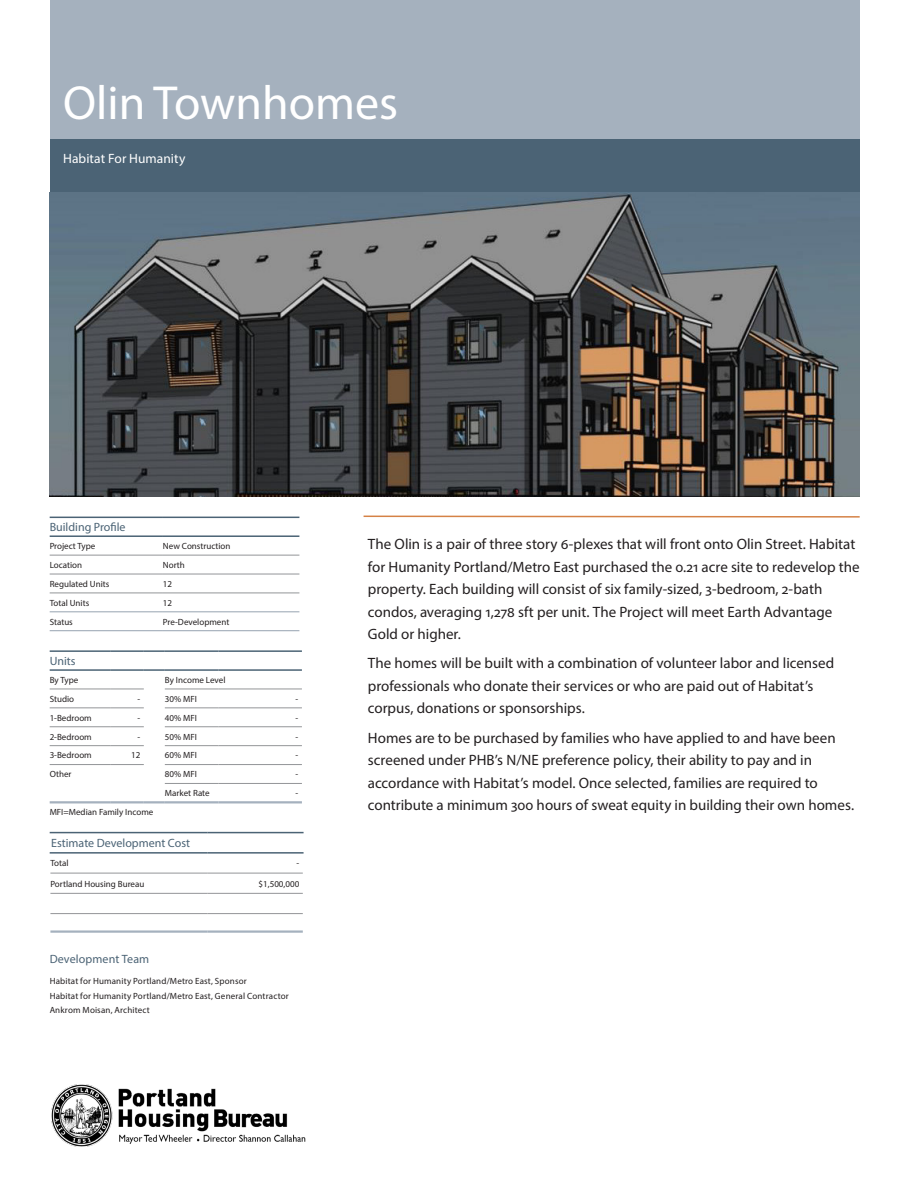
<style>
.page{position:relative;width:918px;height:1188px;background:#fff}
.page>*{position:absolute;margin:0;border:0;box-sizing:border-box;transform-origin:0 0}
.t1{font:48px "Myriad Pro";color:#fff}
.NARRATIVE{font:15px/22.5px "Myriad Pro";color:#231f20}
.t2{font:13.5px "Myriad Pro";letter-spacing:.005em;color:#fff}
.TABLE_DATA_BOLD___L{font:12px "Myriad Pro";color:#4b6375}
.PARTNERS{font:12px "Myriad Pro";letter-spacing:.01em;color:#4b6375}
.TABLE_DATA___L{font:9px "Myriad Pro";color:#231f20}
.PARTNERS-2{font:9px "Myriad Pro";letter-spacing:.02em;color:#231f20}
.TABLE_DATA_BOLD___L-2{font:9px "Myriad Pro";color:#231f20}
.TABLE_DATA___R{font:9px "Myriad Pro";color:#231f20}
.TABLE_DATA_BOLD___R{font:9px "Myriad Pro";color:#231f20}
</style>
<div class="page">
<svg style="left:163px;top:554px;width:136px;height:58px"></svg>
<hr style="left:50px;top:574px;width:113px;height:1px;background:#939598">
<hr style="left:163px;top:574px;width:136px;height:1px;background:#939598">
<hr style="left:50px;top:593px;width:113px;height:1px;background:#939598">
<hr style="left:163px;top:593px;width:136px;height:1px;background:#939598">
<hr style="left:50px;top:555px;width:113px;height:1px;background:#939598">
<hr style="left:163px;top:555px;width:136px;height:1px;background:#939598">
<hr style="left:50px;top:517px;width:113px;height:1px;background:#4b6375">
<hr style="left:163px;top:517px;width:136px;height:1px;background:#4b6375">
<hr style="left:50px;top:535px;width:113px;height:2px;background:#4b6375">
<hr style="left:163px;top:535px;width:136px;height:2px;background:#4b6375">
<hr style="left:50px;top:612px;width:113px;height:1px;background:#96a3b1">
<hr style="left:163px;top:612px;width:136px;height:1px;background:#96a3b1">
<hr style="left:50px;top:630px;width:113px;height:1px;background:#96a3b1">
<hr style="left:163px;top:630px;width:136px;height:1px;background:#96a3b1">
<svg style="left:110px;top:688px;width:55px;height:96px"></svg>
<hr style="left:50px;top:689px;width:60px;height:1px;background:#939598">
<hr style="left:110px;top:689px;width:34px;height:1px;background:#939598">
<hr style="left:165px;top:689px;width:54px;height:1px;background:#939598">
<hr style="left:219px;top:689px;width:83px;height:1px;background:#939598">
<hr style="left:50px;top:708px;width:60px;height:1px;background:#939598">
<hr style="left:110px;top:708px;width:34px;height:1px;background:#939598">
<hr style="left:165px;top:708px;width:54px;height:1px;background:#939598">
<hr style="left:219px;top:708px;width:83px;height:1px;background:#939598">
<hr style="left:50px;top:727px;width:60px;height:1px;background:#939598">
<hr style="left:110px;top:727px;width:34px;height:1px;background:#939598">
<hr style="left:165px;top:727px;width:54px;height:1px;background:#939598">
<hr style="left:219px;top:727px;width:83px;height:1px;background:#939598">
<hr style="left:50px;top:745px;width:60px;height:1px;background:#939598">
<hr style="left:110px;top:745px;width:34px;height:1px;background:#939598">
<hr style="left:165px;top:745px;width:54px;height:1px;background:#939598">
<hr style="left:219px;top:745px;width:83px;height:1px;background:#939598">
<hr style="left:50px;top:764px;width:60px;height:1px;background:#939598">
<hr style="left:110px;top:764px;width:34px;height:1px;background:#939598">
<hr style="left:165px;top:764px;width:54px;height:1px;background:#939598">
<hr style="left:219px;top:764px;width:83px;height:1px;background:#939598">
<hr style="left:165px;top:783px;width:54px;height:1px;background:#939598">
<hr style="left:219px;top:783px;width:83px;height:1px;background:#939598">
<hr style="left:50px;top:801px;width:60px;height:2px;background:#a5b1be">
<hr style="left:110px;top:801px;width:34px;height:2px;background:#a5b1be">
<hr style="left:144px;top:801px;width:21px;height:2px;background:#a5b1be">
<hr style="left:165px;top:801px;width:54px;height:2px;background:#a5b1be">
<hr style="left:219px;top:801px;width:83px;height:2px;background:#a5b1be">
<hr style="left:50px;top:650px;width:60px;height:2px;background:#4b6375">
<hr style="left:110px;top:650px;width:34px;height:2px;background:#4b6375">
<hr style="left:144px;top:650px;width:21px;height:2px;background:#4b6375">
<hr style="left:165px;top:650px;width:54px;height:2px;background:#4b6375">
<hr style="left:219px;top:650px;width:83px;height:2px;background:#4b6375">
<hr style="left:50px;top:669px;width:60px;height:2px;background:#4b6375">
<hr style="left:110px;top:669px;width:34px;height:2px;background:#4b6375">
<hr style="left:144px;top:669px;width:21px;height:2px;background:#4b6375">
<hr style="left:165px;top:669px;width:54px;height:2px;background:#4b6375">
<hr style="left:219px;top:669px;width:83px;height:2px;background:#4b6375">
<hr style="left:50px;top:873px;width:158px;height:1px;background:#939598">
<hr style="left:208px;top:873px;width:95px;height:1px;background:#939598">
<hr style="left:50px;top:893px;width:158px;height:1px;background:#939598">
<hr style="left:208px;top:893px;width:95px;height:1px;background:#939598">
<hr style="left:50px;top:913px;width:158px;height:1px;background:#939598">
<hr style="left:208px;top:913px;width:95px;height:1px;background:#939598">
<hr style="left:50px;top:930px;width:158px;height:3px;background:#a5b1be">
<hr style="left:208px;top:930px;width:95px;height:3px;background:#a5b1be">
<hr style="left:50px;top:832px;width:158px;height:1px;background:#4b6375">
<hr style="left:208px;top:832px;width:96px;height:1px;background:#4b6375">
<hr style="left:50px;top:852px;width:158px;height:2px;background:#4b6375">
<hr style="left:208px;top:852px;width:96px;height:2px;background:#4b6375">
<div style="left:50px;top:0;width:810px;height:140px;background:#a5b1be"></div>
<div style="left:50px;top:140px;width:810px;height:52px;background:#4b6375"></div>
<svg style="left:363px;top:515px;width:497px;height:3px"></svg>
<img style="left:51px;top:1085px;width:255px;height:61px">
<img style="left:50px;top:192px;width:810px;height:305px">
<p class="t1" style="left:63px;top:74px;width:336px">Olin Townhomes</p>
<p class="t2" style="left:63px;top:150px;width:124px">Habitat For Humanity</p>
<p class="TABLE_DATA_BOLD___L" style="left:50px;top:520px;width:77px">Building Profile</p>
<p class="TABLE_DATA_BOLD___L-2" style="left:50px;top:541px;width:47px">Project Type</p>
<p class="TABLE_DATA___L" style="left:163px;top:541px;width:69px">New Construction</p>
<p class="TABLE_DATA_BOLD___L-2" style="left:50px;top:559px;width:34px">Location</p>
<p class="TABLE_DATA___L" style="left:163px;top:559px;width:23px">North</p>
<p class="TABLE_DATA_BOLD___L-2" style="left:50px;top:578px;width:61px">Regulated Units</p>
<p class="TABLE_DATA___L" style="left:163px;top:578px;width:11px">12</p>
<p class="TABLE_DATA_BOLD___L-2" style="left:50px;top:597px;width:41px">Total Units</p>
<p class="TABLE_DATA___L" style="left:163px;top:597px;width:11px">12</p>
<p class="TABLE_DATA_BOLD___L-2" style="left:50px;top:616px;width:25px">Status</p>
<p class="TABLE_DATA___L" style="left:163px;top:616px;width:68px">Pre-Development</p>
<p class="TABLE_DATA_BOLD___L" style="left:50px;top:654px;width:27px">Units</p>
<p class="TABLE_DATA_BOLD___L-2" style="left:50px;top:675px;width:30px">By Type</p>
<p class="TABLE_DATA_BOLD___L-2" style="left:165px;top:675px;width:62px">By Income Level</p>
<p class="TABLE_DATA___L" style="left:50px;top:693px;width:26px">Studio</p>
<p class="TABLE_DATA___R" style="left:138px;top:693px;width:4px">-</p>
<p class="TABLE_DATA___L" style="left:165px;top:693px;width:34px">30% MFI</p>
<p class="TABLE_DATA___R" style="left:296px;top:693px;width:4px">-</p>
<p class="TABLE_DATA___L" style="left:50px;top:712px;width:44px">1-Bedroom</p>
<p class="TABLE_DATA___R" style="left:138px;top:712px;width:4px">-</p>
<p class="TABLE_DATA___L" style="left:165px;top:712px;width:34px">40% MFI</p>
<p class="TABLE_DATA___R" style="left:296px;top:712px;width:4px">-</p>
<p class="TABLE_DATA___L" style="left:50px;top:731px;width:44px">2-Bedroom</p>
<p class="TABLE_DATA___R" style="left:138px;top:731px;width:4px">-</p>
<p class="TABLE_DATA___L" style="left:165px;top:731px;width:34px">50% MFI</p>
<p class="TABLE_DATA___R" style="left:296px;top:731px;width:4px">-</p>
<p class="TABLE_DATA___L" style="left:50px;top:750px;width:44px">3-Bedroom</p>
<p class="TABLE_DATA___R" style="left:131px;top:750px;width:11px">12</p>
<p class="TABLE_DATA___L" style="left:165px;top:750px;width:34px">60% MFI</p>
<p class="TABLE_DATA___R" style="left:296px;top:750px;width:4px">-</p>
<p class="TABLE_DATA___L" style="left:50px;top:769px;width:23px">Other</p>
<p class="TABLE_DATA___L" style="left:165px;top:769px;width:34px">80% MFI</p>
<p class="TABLE_DATA___R" style="left:296px;top:769px;width:4px">-</p>
<p class="TABLE_DATA___L" style="left:165px;top:787px;width:46px">Market Rate</p>
<p class="TABLE_DATA___R" style="left:296px;top:787px;width:4px">-</p>
<p class="TABLE_DATA___L" style="left:50px;top:806px;width:105px">MFI=Median Family Income</p>
<p class="TABLE_DATA_BOLD___L" style="left:51px;top:836px;width:140px">Estimate Development Cost</p>
<p class="TABLE_DATA_BOLD___L-2" style="left:50px;top:858px;width:20px">Total</p>
<p class="TABLE_DATA_BOLD___R" style="left:297px;top:858px;width:4px">-</p>
<p class="TABLE_DATA___L" style="left:50px;top:878px;width:95px">Portland Housing Bureau</p>
<p class="TABLE_DATA___R" style="left:259px;top:878px;width:42px">$1,500,000</p>
<p class="PARTNERS" style="left:50px;top:952px;width:101px">Development Team</p>
<p class="PARTNERS-2" style="left:50px;top:976px;width:199px">Habitat for Humanity Portland/Metro East, Sponsor</p>
<p class="PARTNERS-2" style="left:50px;top:990px;width:241px">Habitat for Humanity Portland/Metro East, General Contractor</p>
<p class="PARTNERS-2" style="left:50px;top:1004px;width:102px">Ankrom Moisan, Architect</p>
<p class="NARRATIVE" style="left:368px;top:533px;width:493px">The Olin is a pair of three story 6-plexes that will front onto Olin Street. Habitat for Humanity Portland/Metro East purchased the 0.21 acre site to redevelop the property. Each building will consist of six family-sized, 3-bedroom, 2-bath condos, averaging 1,278 sft per unit. The Project will meet Earth Advantage Gold or higher.</p>
<p class="NARRATIVE" style="left:368px;top:652px;width:468px">The homes will be built with a combination of volunteer labor and licensed professionals who donate their services or who are paid out of Habitat’s corpus, donations or sponsorships.</p>
<p class="NARRATIVE" style="left:368px;top:726px;width:488px">Homes are to be purchased by families who have applied to and have been screened under PHB’s N/NE preference policy, their ability to pay and in accordance with Habitat’s model. Once selected, families are required to contribute a minimum 300 hours of sweat equity in building their own homes.</p>
</div>
